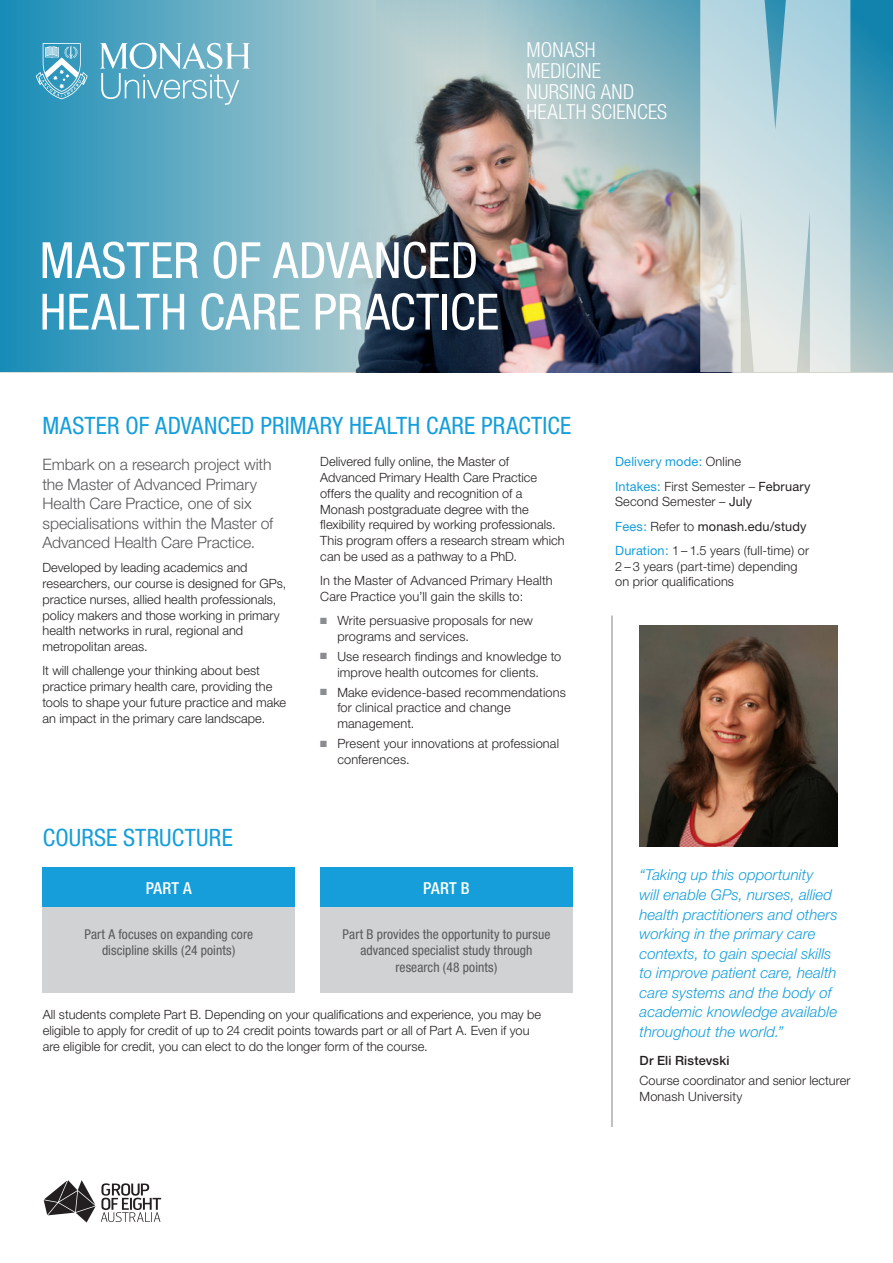
<style>
.page{position:relative;width:893px;height:1263px;background:#fff}
.page>*{position:absolute;margin:0;border:0;box-sizing:border-box;transform-origin:0 0}
.t1{font:condensed 50.1px/51.4px "Helvetica Neue";letter-spacing:.005em;color:#fff}
.t2{font:condensed 24px "Helvetica Neue";letter-spacing:.01em;color:#159eda}
.t3{font:300 condensed 20.7px/20.7px "Helvetica Neue";letter-spacing:.01em;color:#fff}
.t4{font:500 condensed 16.5px "Helvetica Neue";letter-spacing:.015em;color:#fff}
.t5{font:300 15.75px/19.5px "Helvetica Neue";letter-spacing:-.005em;color:#57585a}
.t6{font:italic 300 15px/19.5px "Helvetica Neue";letter-spacing:.005em;color:#159eda}
.t7{font:condensed 13.5px/16.5px "Helvetica Neue";letter-spacing:.005em;color:#57585a;text-align:center}
.t8{font:300 12.75px/15.8px "Helvetica Neue";letter-spacing:.005em;color:#231f20}
.t9{font:12.75px/24.3px "Helvetica Neue";letter-spacing:.015em;color:#159eda}
.t10{font:500 12.75px "Helvetica Neue";letter-spacing:.015em;color:#231f20}
.s1{color:#8a8c8f}
.s2{font-weight:300;color:#231f20}
.s3{color:#231f20}
.s4{font-weight:400}
.s5{font-weight:400;color:#159eda}
</style>
<div class="page">
<svg style="left:0;top:0;width:376px;height:372px;background:#63abc2"></svg>
<img style="left:639px;top:626px;width:199px;height:221px">
<hr style="left:612px;top:615px;width:1px;height:512px;background:#808285">
<svg style="left:44px;top:1180px;width:117px;height:42px"></svg>
<div style="left:43px;top:867px;width:252px;height:40px;background:#159eda"></div>
<div style="left:43px;top:907px;width:252px;height:85px;background:#d1d2d4"></div>
<div style="left:320px;top:867px;width:252px;height:40px;background:#159eda"></div>
<div style="left:320px;top:907px;width:252px;height:85px;background:#d1d2d4"></div>
<svg style="left:100px;top:43px;width:150px;height:62px;background:#7dbace"></svg>
<svg style="left:36px;top:43px;width:52px;height:56px;background:#62afcb"></svg>
<img style="left:376px;top:0;width:517px;height:372px">
<svg style="left:700px;top:0;width:150px;height:372px;background:#c5d9de"></svg>
<h3 class="t3" style="left:527px;top:39px;width:142px">MONASH<br>MEDICINE<br>NURSING AND<br>HEALTH SCIENCES</h3>
<h1 class="t1" style="left:40px;top:234px;width:461px">MASTER OF ADVANCED<br>HEALTH CARE PRACTICE</h1>
<h2 class="t2" style="left:43px;top:411px;width:530px">MASTER OF ADVANCED PRIMARY HEALTH CARE PRACTICE</h2>
<p class="t5" style="left:43px;top:454px;width:232px">Embark on a research project with the Master of Advanced Primary Health Care Practice, one of six specialisations within the Master of Advanced Health Care Practice.</p>
<p class="t8" style="left:43px;top:560px;width:245px">Developed by leading academics and researchers, our course is designed for GPs, practice nurses, allied health professionals, policy makers and those working in primary health networks in rural, regional and metropolitan areas.</p>
<p class="t8" style="left:43px;top:663px;width:245px">It will challenge your thinking about best practice primary health care, providing the tools to shape your future practice and make an impact in the primary care landscape.</p>
<p class="t8" style="left:320px;top:454px;width:246px">Delivered fully online, the Master of Advanced Primary Health Care Practice offers the quality and recognition of a Monash postgraduate degree with the flexibility required by working professionals.<br>This program offers a research stream which can be used as a pathway to a PhD.</p>
<p class="t8" style="left:320px;top:572px;width:234px">In the Master of Advanced Primary Health<br>Care Practice you’ll gain the skills to:</p>
<p class="t8" style="left:337px;top:612px;width:197px;text-indent:-17px"><span class="s1">■</span> Write persuasive proposals for new programs and services.</p>
<p class="t8" style="left:320px;top:648px;width:243px;text-align:center"><span class="s1">■</span> Use research findings and knowledge to improve health outcomes for clients.</p>
<p class="t8" style="left:337px;top:684px;width:230px;text-indent:-17px"><span class="s1">■</span> Make evidence-based recommendations for clinical practice and change management.</p>
<p class="t8" style="left:337px;top:735px;width:223px;text-indent:-17px"><span class="s1">■</span> Present your innovations at professional conferences.</p>
<h2 class="t2" style="left:43px;top:823px;width:192px">COURSE STRUCTURE</h2>
<p class="t4" style="left:146px;top:878px;width:48px">PART A</p>
<p class="t4" style="left:423px;top:878px;width:48px">PART B</p>
<p class="t7" style="left:343px;top:926px;width:209px">Part B provides the opportunity to pursue advanced specialist study through research (48 points)</p>
<p class="t7" style="left:84px;top:926px;width:170px">Part A focuses on expanding core discipline skills (24 points)</p>
<p class="t8" style="left:43px;top:1007px;width:500px">All students complete Part B. Depending on your qualifications and experience, you may be eligible to apply for credit of up to 24 credit points towards part or all of Part A. Even if you are eligible for credit, you can elect to do the longer form of the course.</p>
<p class="t9" style="left:615px;top:449px;width:197px">Delivery mode: <span class="s2">Online<br></span>Intakes: <span class="s2">First Semester –</span> <span class="s3">February</span></p>
<p class="t8" style="left:615px;top:489px;width:195px;line-height:24.3px">Second Semester – <span class="s4">July<br></span><span class="s5">Fees:</span> Refer to <span class="s4">monash.edu/study<br></span><span class="s5">Duration:</span> 1 – 1.5 years (full-time) or</p>
<p class="t8" style="left:615px;top:558px;width:184px">2 – 3 years (part-time) depending on prior qualifications</p>
<p class="t6" style="left:639px;top:865px;width:200px">“Taking up this opportunity<br>will enable GPs, nurses, allied health practitioners and others working in the primary care contexts, to gain special skills to improve patient care, health care systems and the body of academic knowledge available throughout the world.”</p>
<p class="t10" style="left:639px;top:1053px;width:91px">Dr Eli Ristevski</p>
<p class="t8" style="left:639px;top:1072px;width:212px">Course coordinator and senior lecturer<br>Monash University</p>
</div>
